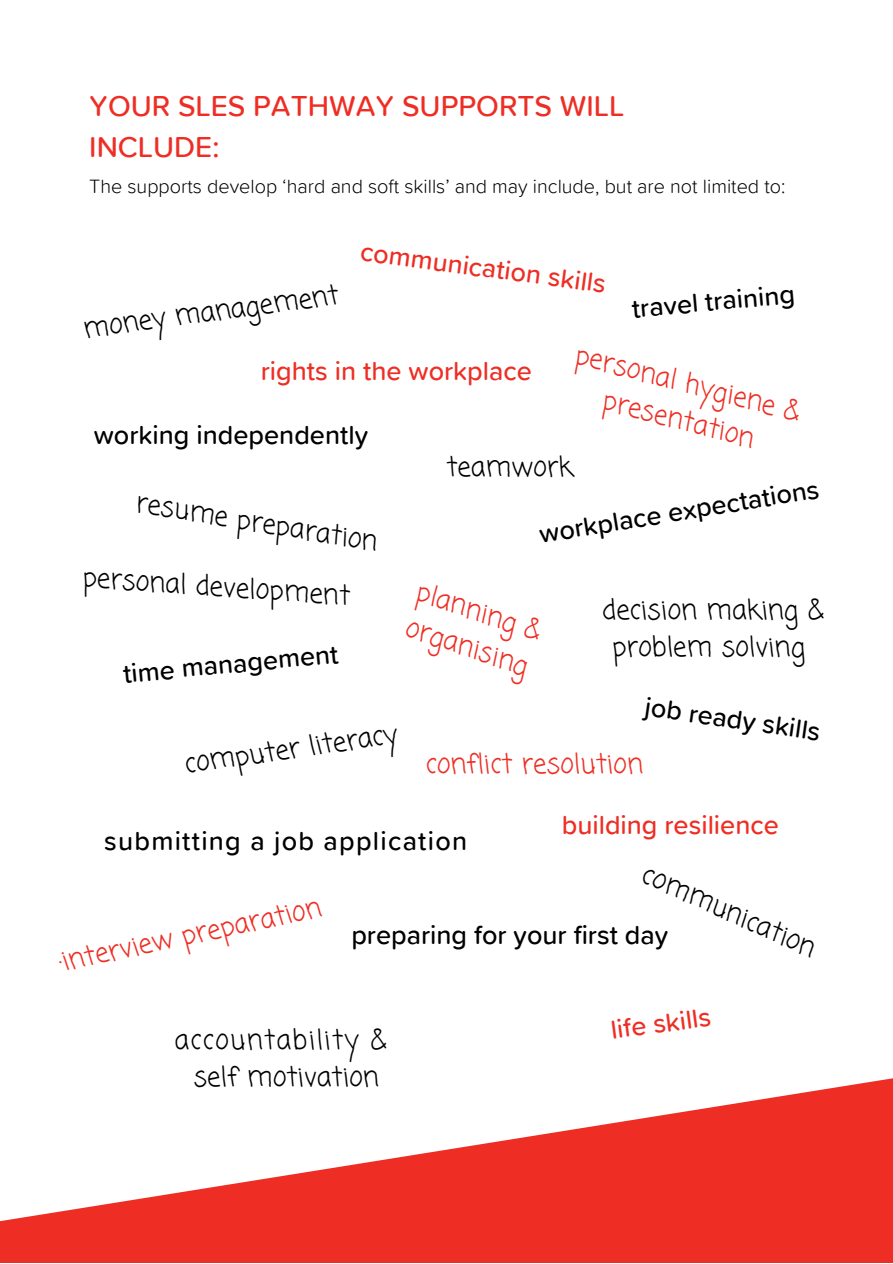
<style>
.page{position:relative;width:893px;height:1264px;background:#fff}
.page>*{position:absolute;margin:0;border:0;box-sizing:border-box;transform-origin:0 0}
.t1{font:500 29.7px/41.5px "Proxima Soft";color:#ee2e24}
.t2{font:27px/37px "Coming Soon";color:#000;text-align:center}
.t3{font:500 27px "Proxima Soft";color:#000}
.t4{font:27px/37px "Coming Soon";color:#ee2e24;text-align:center}
.t5{font:500 27px "Proxima Soft";color:#ee2e24}
.t6{font:27px/37px "Coming Soon";letter-spacing:.045em;color:#000;text-align:center}
.t7{font:500 27px "Proxima Soft";letter-spacing:.045em;color:#000}
.t8{font:300 19.8px "Proxima Soft";color:#000}
</style>
<div class="page">
<svg style="left:0;top:1078px;width:892px;height:184px;fill:#ee2e24"></svg>
<p class="t1" style="left:89px;top:86px;width:536px">YOUR SLES PATHWAY SUPPORTS WILL<br>INCLUDE:</p>
<p class="t8" style="left:89px;top:178px;width:697px">The supports develop ‘hard and soft skills’ and may include, but are not limited to:</p>
<p class="t5" style="left:362px;top:238px;width:249px;rotate:8deg">communication skills</p>
<p class="t2" style="left:81px;top:313px;width:259px;rotate:-8deg">money management</p>
<p class="t3" style="left:630px;top:296px;width:165px;rotate:-5deg">travel training</p>
<p class="t4" style="left:580px;top:337px;width:233px;rotate:15deg">personal hygiene &amp; presentation</p>
<p class="t3" style="left:537px;top:521px;width:284px;rotate:-9deg">workplace expectations</p>
<p class="t5" style="left:261px;top:358px;width:273px">rights in the workplace</p>
<p class="t3" style="left:94px;top:422px;width:276px">working independently</p>
<p class="t2" style="left:446px;top:450px;width:128px">teamwork</p>
<p class="t2" style="left:139px;top:486px;width:246px;rotate:9deg">resume preparation</p>
<p class="t2" style="left:84px;top:560px;width:269px;rotate:4deg">personal development</p>
<p class="t3" style="left:122px;top:661px;width:217px;rotate:-5deg">time management</p>
<p class="t4" style="left:423px;top:574px;width:132px;text-align:left;rotate:19deg">planning &amp; organising</p>
<p class="t2" style="left:602px;top:593px;width:223px">decision making &amp; problem solving</p>
<p class="t2" style="left:182px;top:747px;width:216px;rotate:-8deg">computer literacy</p>
<p class="t3" style="left:646px;top:694px;width:178px;rotate:8deg">job ready skills</p>
<p class="t4" style="left:425px;top:746px;width:219px">conflict resolution</p>
<p class="t7" style="left:104px;top:828px;width:364px">submitting a job application</p>
<p class="t5" style="left:561px;top:812px;width:219px">building resilience</p>
<p class="t4" style="left:55px;top:945px;width:269px;rotate:-12deg">·interview preparation</p>
<p class="t2" style="left:650px;top:857px;width:189px;rotate:24deg">communication</p>
<p class="t3" style="left:351px;top:922px;width:318px">preparing for your first day</p>
<p class="t6" style="left:174px;top:1022px;width:214px">accountability &amp; self motivation</p>
<p class="t5" style="left:609px;top:1017px;width:102px;rotate:-7deg">life skills</p>
</div>
